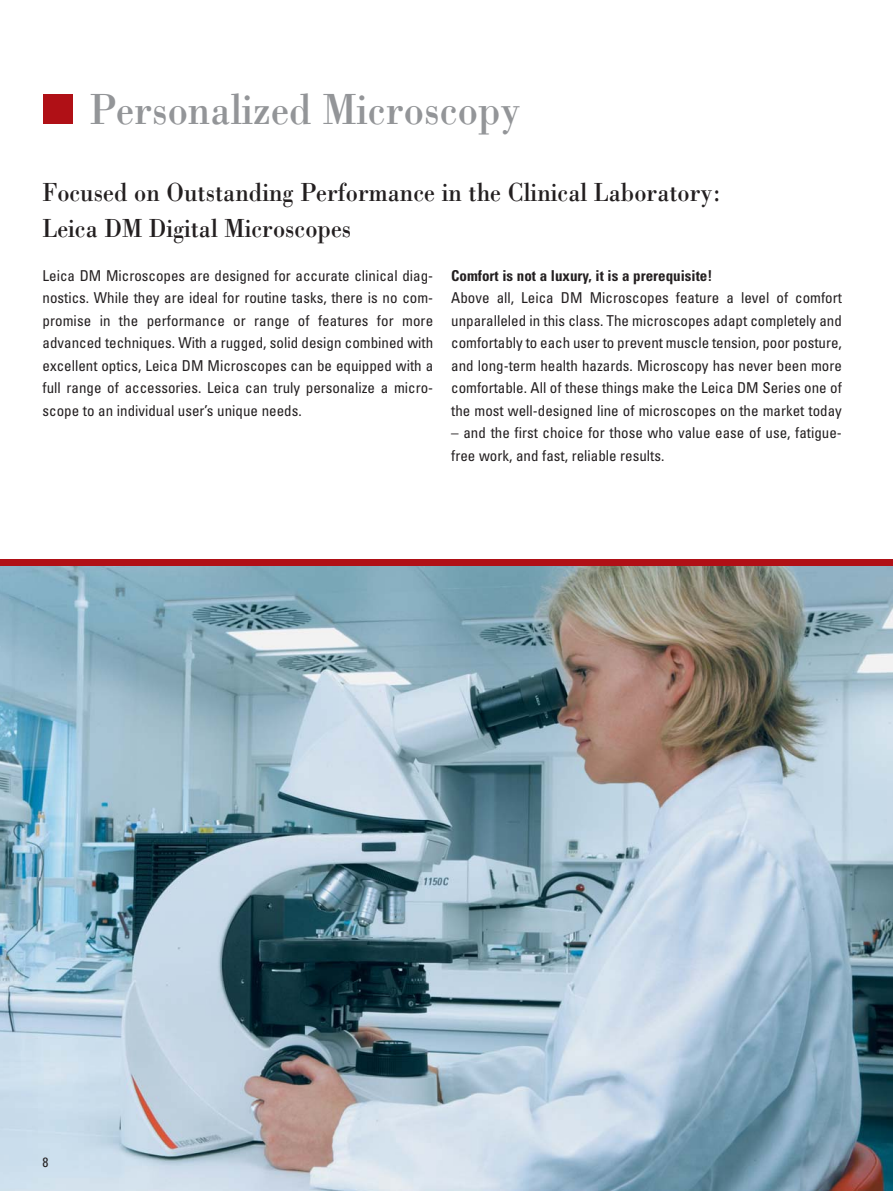
<style>
.page{position:relative;width:893px;height:1191px;background:#fff}
.page>*{position:absolute;margin:0;border:0;box-sizing:border-box;transform-origin:0 0}
.t1{font:45px "Leicana";color:#939598}
.t2{font:27px/36px "Leicana";color:#231f20}
.t3{font:condensed 15px/22.5px "Univers";color:#231f20;text-align:justify}
.t4{font:700 condensed 15px "Univers";color:#231f20}
.t5{font:condensed 13.5px "Univers";color:#231f20}
</style>
<div class="page">
<img style="left:0;top:566px;width:893px;height:625px">
<div style="left:0;top:559px;width:893px;height:7px;background:#b01016"></div>
<div style="left:43px;top:94px;width:30px;height:30px;background:#b01016"></div>
<h1 class="t1" style="left:89px;top:93px;width:433px">Personalized Microscopy</h1>
<h2 class="t2" style="left:43px;top:177px;width:680px">Focused on Outstanding Performance in the Clinical Laboratory:<br>Leica DM Digital Microscopes</h2>
<p class="t3" style="left:43px;top:266px;width:392px">Leica DM Microscopes are designed for accurate clinical diag&shy;nostics. While they are ideal for routine tasks, there is no com&shy;promise in the performance or range of features for more advanced techniques. With a rugged, solid design combined with excellent optics, Leica DM Microscopes can be equipped with a full range of accessories. Leica can truly personalize a micro&shy;scope to an individual user’s unique needs.</p>
<p class="t4" style="left:451px;top:270px;width:263px">Comfort is not a luxury, it is a prerequisite!</p>
<p class="t3" style="left:451px;top:288px;width:392px">Above all, Leica DM Microscopes feature a level of comfort unparalleled in this class. The microscopes adapt completely and comfortably to each user to prevent muscle tension, poor posture, and long-term health hazards. Microscopy has never been more comfortable. All of these things make the Leica DM Series one of the most well-designed line of microscopes on the market today</p>
<p class="t3" style="left:451px;top:423px;width:392px">– and the first choice for those who value ease of use, fatigue&shy;free work, and fast, reliable results.</p>
<p class="t5" style="left:43px;top:1157px;width:7px">8</p>
</div>
